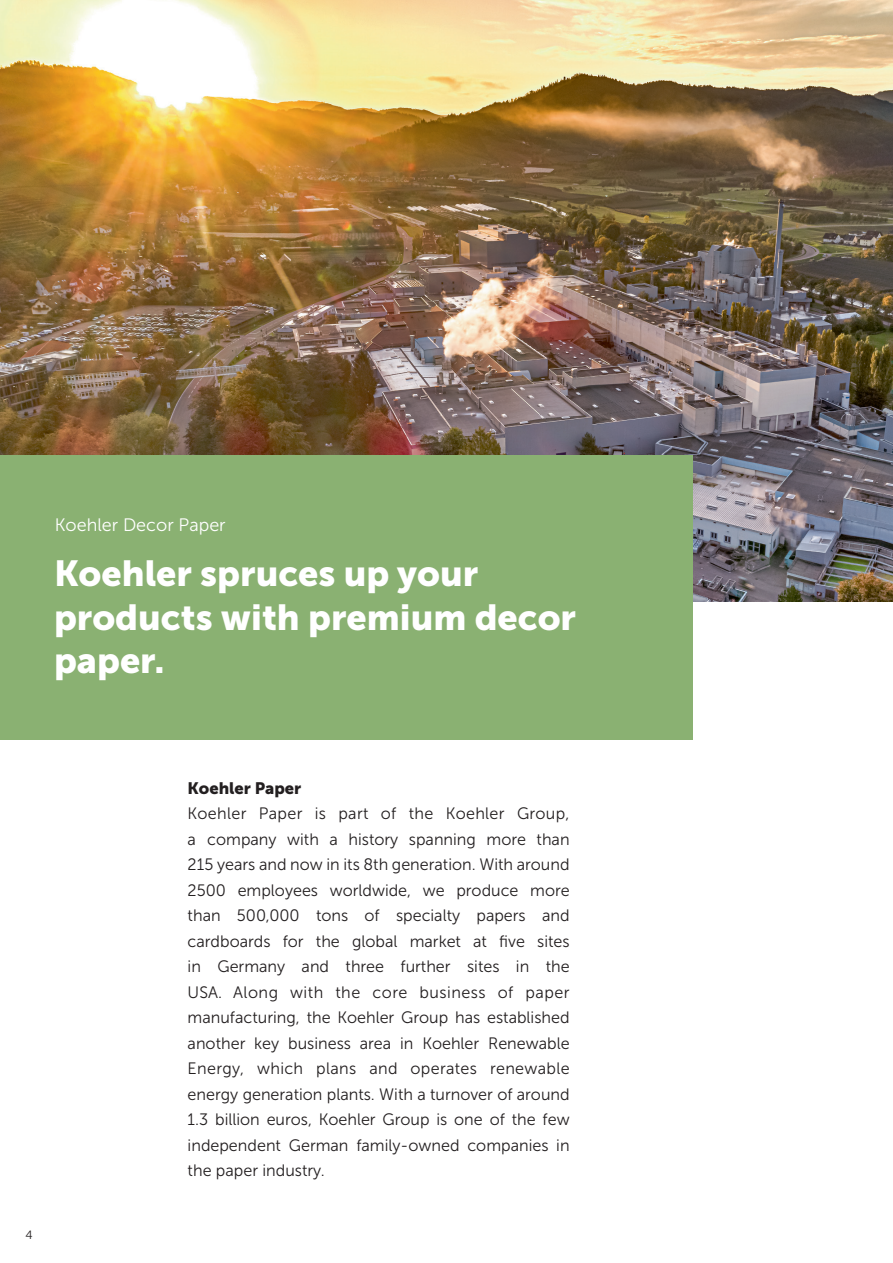
<style>
.page{position:relative;width:893px;height:1263px;background:#fff}
.page>*{position:absolute;margin:0;border:0;box-sizing:border-box;transform-origin:0 0}
.t1{font:36px/43.5px "Museo Sans 900";color:#fff}
.t2{font:18px "Museo Sans 300";color:#fff}
.t3{font:16.5px/25.5px "Museo Sans 300";color:#231f20;text-align:justify}
.t4{font:16.5px "Museo Sans 900";color:#231f20}
.t5{font:12px "Museo Sans 300";color:#231f20}
</style>
<div class="page">
<img style="left:0;top:0;width:893px;height:602px">
<div style="left:0;top:455px;width:692px;height:285px;background:#8ab172"></div>
<p class="t2" style="left:55px;top:515px;width:172px">Koehler Decor Paper</p>
<h1 class="t1" style="left:54px;top:552px;width:524px">Koehler spruces up your products with premium decor paper.</h1>
<p class="t5" style="left:26px;top:1228px;width:9px">4</p>
<p class="t4" style="left:188px;top:778px;width:115px">Koehler Paper</p>
<p class="t3" style="left:188px;top:801px;width:383px">Koehler Paper is part of the Koehler Group, a company with a history spanning more than 215 years and now in its 8th generation. With around 2500 employees worldwide, we produce more than 500,000 tons of specialty papers and cardboards for the global market at five sites in Germany and three further sites in the USA. Along with the core business of paper manufacturing, the Koehler Group has established another key business area in Koehler Renewable Energy, which plans and operates renewable energy generation plants. With a turnover of around 1.3 billion euros, Koehler Group is one of the few independent German family-owned companies in the paper industry.</p>
</div>
